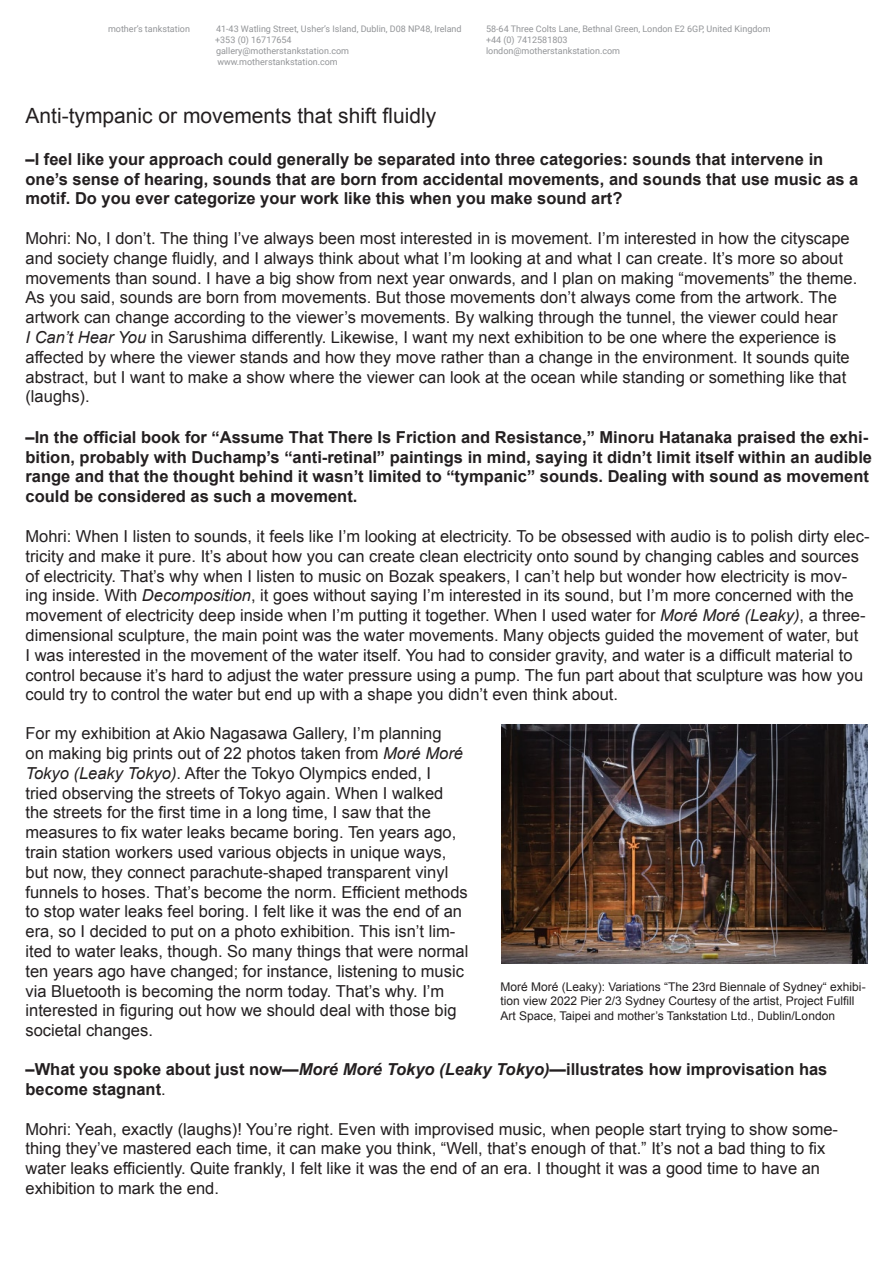
<style>
.page{position:relative;width:893px;height:1263px;background:#fff}
.page>*{position:absolute;margin:0;border:0;box-sizing:border-box;transform-origin:0 0}
.t1{font:21px "Arial";color:#231f20}
.t2{font:16.5px/19.8px "Arial";color:#231f20}
.t3{font:700 16.5px/19.8px "Arial";color:#231f20}
.t4{font:12px/14.4px "Arial";color:#231f20}
.t5{font:9px "Roboto";color:#939598}
.s1{font-style:italic}
.s2{font-weight:400}
</style>
<div class="page">
<img style="left:502px;top:725px;width:365px;height:239px">
<p class="t5" style="left:108px;top:23px;width:84px">mother’s tankstation</p>
<p class="t5" style="left:216px;top:23px;width:247px">41-43 Watling Street, Usher’s Island, Dublin, D08 NP48, Ireland</p>
<p class="t5" style="left:486px;top:23px;width:286px">58-64 Three Colts Lane, Bethnal Green, London E2 6GP, United Kingdom</p>
<p class="t5" style="left:215px;top:34px;width:78px">+353 (0) 16717654</p>
<p class="t5" style="left:486px;top:34px;width:83px">+44 (0) 7412581803</p>
<p class="t5" style="left:216px;top:44px;width:135px">gallery@motherstankstation.com</p>
<p class="t5" style="left:486px;top:44px;width:136px">london@motherstankstation.com</p>
<p class="t5" style="left:217px;top:55px;width:122px">www.motherstankstation.com</p>
<p class="t1" style="left:26px;top:102px;width:412px">Anti-tympanic or movements that shift fluidly</p>
<p class="t3" style="left:26px;top:149px;width:834px">–I feel like your approach could generally be separated into three categories: sounds that intervene in one’s sense of hearing, sounds that are born from accidental movements, and sounds that use music as a motif. Do you ever categorize your work like this when you make sound art?</p>
<p class="t2" style="left:26px;top:228px;width:833px">Mohri: No, I don’t. The thing I’ve always been most interested in is movement. I’m interested in how the cityscape and society change fluidly, and I always think about what I’m looking at and what I can create. It’s more so about movements than sound. I have a big show from next year onwards, and I plan on making “movements” the theme.<br>As you said, sounds are born from movements. But those movements don’t always come from the artwork. The artwork can change according to the viewer’s movements. By walking through the tunnel, the viewer could hear<br><span class="s1">I Can’t Hear You</span> in Sarushima differently. Likewise, I want my next exhibition to be one where the experience is affected by where the viewer stands and how they move rather than a change in the environment. It sounds quite abstract, but I want to make a show where the viewer can look at the ocean while standing or something like that (laughs).</p>
<p class="t3" style="left:26px;top:428px;width:848px">–In the official book for “Assume That There Is Friction and Resistance,” Minoru Hatanaka praised the exhi&shy;bition, probably with Duchamp’s “anti-retinal” paintings in mind, saying it didn’t limit itself within an audible range and that the thought behind it wasn’t limited to “tympanic” sounds. Dealing with sound as movement could be considered as such a movement.</p>
<p class="t2" style="left:26px;top:526px;width:846px">Mohri: When I listen to sounds, it feels like I’m looking at electricity. To be obsessed with audio is to polish dirty elec&shy;tricity and make it pure. It’s about how you can create clean electricity onto sound by changing cables and sources of electricity. That’s why when I listen to music on Bozak speakers, I can’t help but wonder how electricity is mov&shy;ing inside. With <span class="s1">Decomposition</span>, it goes without saying I’m interested in its sound, but I’m more concerned with the movement of electricity deep inside when I’m putting it together. When I used water for <span class="s1">Moré Moré (Leaky)</span>, a three&shy;dimensional sculpture, the main point was the water movements. Many objects guided the movement of water, but<br>I was interested in the movement of the water itself. You had to consider gravity, and water is a difficult material to control because it’s hard to adjust the water pressure using a pump. The fun part about that sculpture was how you could try to control the water but end up with a shape you didn’t even think about.</p>
<p class="t2" style="left:26px;top:724px;width:444px">For my exhibition at Akio Nagasawa Gallery, I’m planning<br>on making big prints out of 22 photos taken from <span class="s1">Moré Moré Tokyo (Leaky Tokyo)</span>. After the Tokyo Olympics ended, I<br>tried observing the streets of Tokyo again. When I walked the streets for the first time in a long time, I saw that the measures to fix water leaks became boring. Ten years ago, train station workers used various objects in unique ways, but now, they connect parachute-shaped transparent vinyl funnels to hoses. That’s become the norm. Efficient methods to stop water leaks feel boring. I felt like it was the end of an era, so I decided to put on a photo exhibition. This isn’t lim&shy;ited to water leaks, though. So many things that were normal ten years ago have changed; for instance, listening to music via Bluetooth is becoming the norm today. That’s why. I’m interested in figuring out how we should deal with those big societal changes.</p>
<p class="t3" style="left:26px;top:1060px;width:803px">–What you spoke about just now—<span class="s1">Moré Moré Tokyo (Leaky Tokyo)</span>—illustrates how improvisation has become stagnant<span class="s2">.</span></p>
<p class="t2" style="left:26px;top:1119px;width:814px">Mohri: Yeah, exactly (laughs)! You’re right. Even with improvised music, when people start trying to show some&shy;thing they’ve mastered each time, it can make you think, “Well, that’s enough of that.” It’s not a bad thing to fix water leaks efficiently. Quite frankly, I felt like it was the end of an era. I thought it was a good time to have an exhibition to mark the end.</p>
<p class="t4" style="left:500px;top:980px;width:367px">Moré Moré (Leaky): Variations “The 23rd Biennale of Sydney“ exhibi&shy;tion view 2022 Pier 2/3 Sydney Courtesy of the artist, Project Fulfill<br>Art Space, Taipei and mother’s Tankstation Ltd., Dublin/London</p>
</div>
